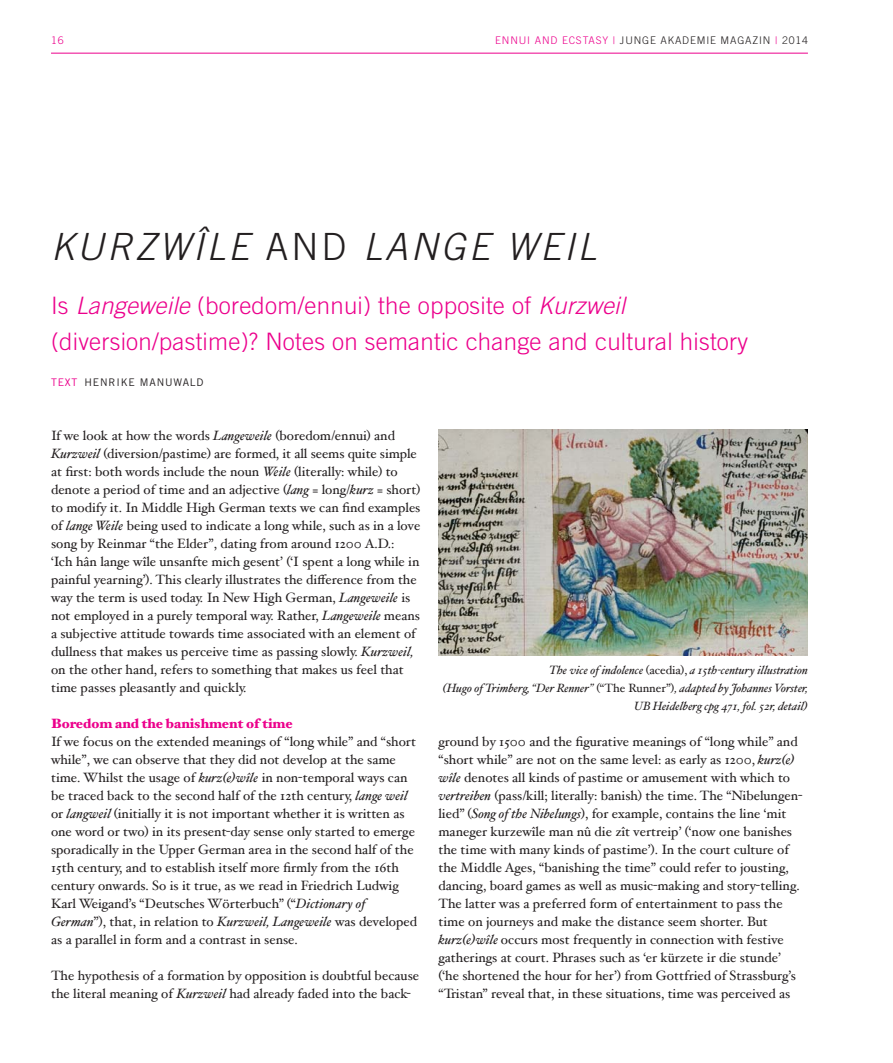
<style>
.page{position:relative;width:893px;height:1063px;background:#fff}
.page>*{position:absolute;margin:0;border:0;box-sizing:border-box;transform-origin:0 0}
.t1{font:italic 300 37.5px "Trade Gothic";letter-spacing:.08em;color:#231f20}
.t2{font:300 24px/36px "Trade Gothic";letter-spacing:.01em;color:#ec008c}
.t3{font:13.5px/18px "Hoefler Text";color:#231f20}
.t4{font:900 13.5px "Hoefler Text";color:#ec008c}
.t5{font:italic 12px/18px "Hoefler Text";color:#231f20;text-align:right}
.t6{font:300 10.5px "Trade Gothic";letter-spacing:.08em;color:#231f20}
.t7{font:10.5px "Trade Gothic";letter-spacing:.08em;color:#231f20}
.t8{font:300 10.5px "Trade Gothic";color:#ec008c}
.s1{color:#ec008c}
.s2{font-style:normal}
.s3{font-style:italic}
</style>
<div class="page">
<hr style="left:51px;top:53px;width:757px;height:1px;background:#ec008c">
<img style="left:438px;top:429px;width:370px;height:227px">
<p class="t8" style="left:51px;top:36px;width:14px">16</p>
<p class="t6" style="left:495px;top:36px;width:314px"><span class="s1">ENNUI AND ECSTASY |</span> JUNGE AKADEMIE MAGAZIN <span class="s1">|</span> 2014</p>
<h1 class="t1" style="left:51px;top:233px;width:547px">KURZWÎLE <span class="s2">AND</span> LANGE WEIL</h1>
<h2 class="t2" style="left:51px;top:289px;width:698px">Is <span class="s3">Langeweile</span> (boredom/ennui) the opposite of <span class="s3">Kurzweil </span>(diversion/pastime)? Notes on semantic change and cultural history</h2>
<p class="t7" style="left:51px;top:378px;width:154px"><span class="s1">TEXT</span> HENRIKE MANUWALD</p>
<p class="t3" style="left:51px;top:428px;width:371px">If we look at how the words <span class="s3">Langeweile</span> (boredom/ennui) and <span class="s3">Kurzweil</span> (diversion/pastime) are formed, it all seems quite simple at first: both words include the noun <span class="s3">Weile</span> (literally: while) to denote a period of time and an adjective (<span class="s3">lang</span> = long/<span class="s3">kurz</span> = short) to modify it. In Middle High German texts we can find examples of <span class="s3">lange Weile</span> being used to indicate a long while, such as in a love song by Reinmar “the Elder”, dating from around 1200 A.D.:<br>‘Ich hân lange wîle unsanfte mich gesent’ (‘I spent a long while in painful yearning’). This clearly illustrates the difference from the way the term is used today. In New High German, <span class="s3">Langeweile</span> is not employed in a purely temporal way. Rather, <span class="s3">Langeweile</span> means a subjective attitude towards time associated with an element of dullness that makes us perceive time as passing slowly. <span class="s3">Kurzweil, </span>on the other hand, refers to something that makes us feel that time passes pleasantly and quickly.</p>
<p class="t4" style="left:51px;top:718px;width:243px">Boredom and the banishment of time</p>
<p class="t3" style="left:51px;top:734px;width:368px">If we focus on the extended meanings of “long while” and “short while”, we can observe that they did not develop at the same time. Whilst the usage of <span class="s3">kurz(e)wîle</span> in non-temporal ways can be traced back to the second half of the 12th century, <span class="s3">lange weil </span>or <span class="s3">langweil</span> (initially it is not important whether it is written as one word or two) in its present-day sense only started to emerge sporadically in the Upper German area in the second half of the 15th century, and to establish itself more firmly from the 16th century onwards. So is it true, as we read in Friedrich Ludwig Karl Weigand’s “Deutsches Wörterbuch” (“<span class="s3">Dictionary of German</span>”), that, in relation to <span class="s3">Kurzweil, Langeweile</span> was developed as a parallel in form and a contrast in sense.</p>
<p class="t3" style="left:51px;top:968px;width:370px">The hypothesis of a formation by opposition is doubtful because the literal meaning of <span class="s3">Kurzweil</span> had already faded into the back-</p>
<p class="t5" style="left:443px;top:662px;width:367px">The vice of indolence <span class="s2">(acedia),</span> a 15th-century illustration<br>(Hugo of Trimberg, “Der Renner” <span class="s2">(“The Runner”)</span>, adapted by Johannes Vorster,<br>UB Heidelberg cpg 471, fol. 52r, detail)</p>
<p class="t3" style="left:438px;top:734px;width:365px">ground by 1500 and the figurative meanings of “long while” and “short while” are not on the same level: as early as 1200, <span class="s3">kurz(e) wîle</span> denotes all kinds of pastime or amusement with which to <span class="s3">vertreiben</span> (pass/kill; literally: banish) the time. The “Nibelungen&shy;lied” (<span class="s3">Song of the Nibelungs</span>), for example, contains the line ‘mit maneger kurzewîle man nû die zît vertreip’ (‘now one banishes the time with many kinds of pastime’). In the court culture of the Middle Ages, “banishing the time” could refer to jousting, dancing, board games as well as music-making and story-telling.<br>The latter was a preferred form of entertainment to pass the time on journeys and make the distance seem shorter. But <span class="s3">kurz(e)wîle</span> occurs most frequently in connection with festive gatherings at court. Phrases such as ‘er kürzete ir die stunde’ (‘he shortened the hour for her’) from Gottfried of Strassburg’s “Tristan” reveal that, in these situations, time was perceived as</p>
</div>
